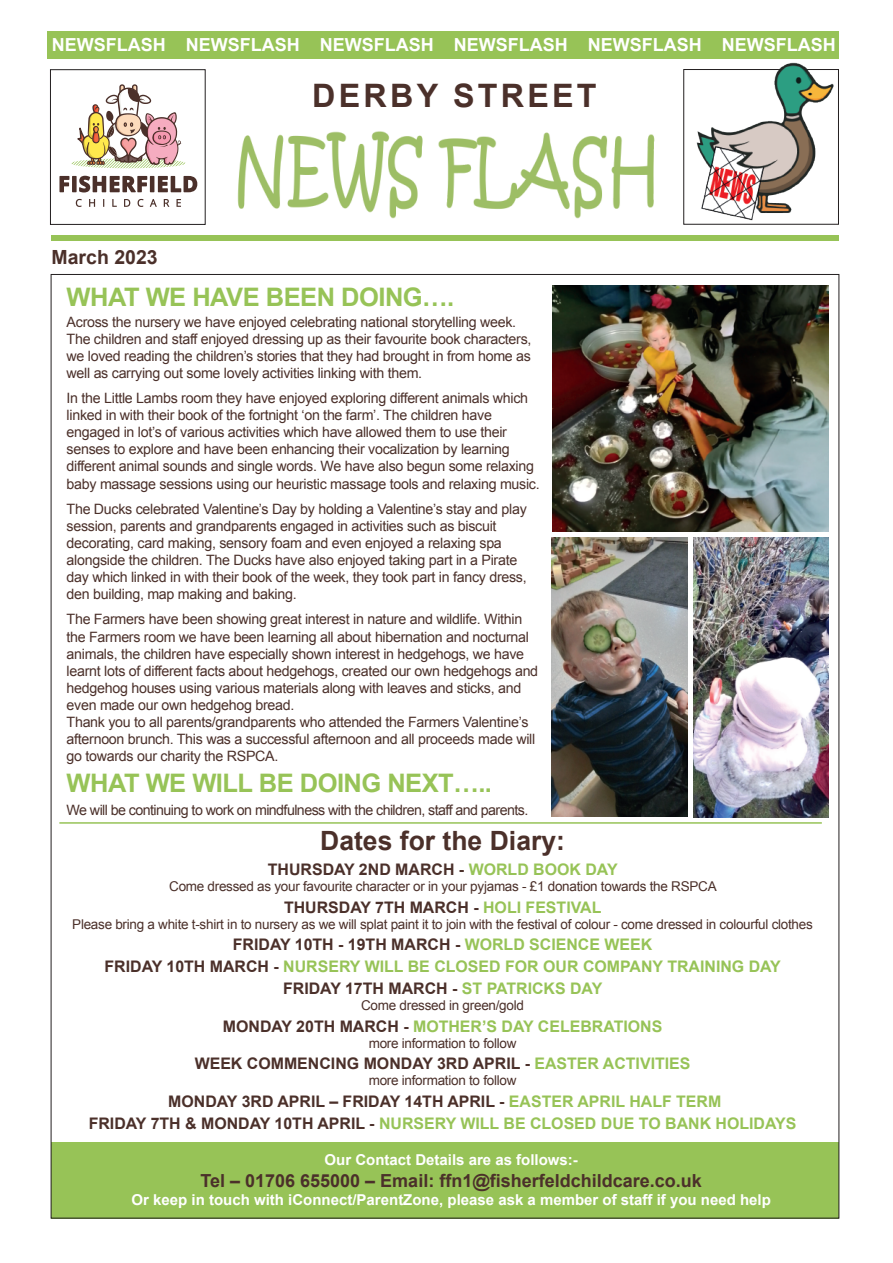
<style>
.page{position:relative;width:893px;height:1263px;background:#fff}
.page>*{position:absolute;margin:0;border:0;box-sizing:border-box;transform-origin:0 0}
.t1{font:700 32.25px "Arial";letter-spacing:.1em;color:#4b302a}
.t2{font:700 26.55px "Arial";color:#4b302a}
.t3{font:700 25.5px "Arial";letter-spacing:-.02em;color:#97c357}
.t4{font:700 19.5px "Arial";color:#4b302a}
.t5{font:700 18px "Arial";color:#fff}
.t6{font:700 18px "Arial";color:#4b302a}
.t7{font:700 15.9px/21.8px "Arial";color:#4b302a;text-align:center}
.t8{font:700 15.9px/21.8px "Arial";color:#97c357;text-align:center}
.t9{font:700 15px "Arial";color:#fff}
.t10{font:14.25px/17.1px "Arial";letter-spacing:-.02em;color:#4b302a}
.t11{font:14.25px "Arial";letter-spacing:-.04em;color:#4b302a}
.t12{font:13.5px "Arial";letter-spacing:-.02em;color:#4b302a}
.s1{color:#97c357}
.s2{color:#4b302a}
</style>
<div class="page">
<div style="left:51px;top:1142px;width:788px;height:76px;background:#97c357"></div>
<div style="left:51px;top:235px;width:788px;height:6px;background:#97c357"></div>
<div style="left:48px;top:31px;width:791px;height:28px;background:#97c357"></div>
<svg style="left:59px;top:176px;width:10px;height:16px"></svg>
<div style="left:72px;top:176px;width:5px;height:16px;background:#4b302a"></div>
<svg style="left:79px;top:176px;width:68px;height:16px"></svg>
<hr style="left:150px;top:176px;width:4px;height:16px;background:#4b302a">
<svg style="left:158px;top:176px;width:39px;height:16px"></svg>
<svg style="left:76px;top:199px;width:6px;height:8px"></svg>
<svg style="left:89px;top:199px;width:6px;height:8px"></svg>
<svg style="left:112px;top:199px;width:5px;height:8px"></svg>
<svg style="left:124px;top:199px;width:6px;height:8px"></svg>
<svg style="left:138px;top:199px;width:6px;height:8px"></svg>
<svg style="left:150px;top:199px;width:7px;height:8px"></svg>
<svg style="left:164px;top:199px;width:5px;height:8px"></svg>
<svg style="left:176px;top:199px;width:5px;height:8px"></svg>
<svg style="left:71px;top:84px;width:115px;height:84px"></svg>
<div style="left:50px;top:69px;width:156px;height:156px;border:1px solid #231f20"></div>
<img style="left:683px;top:62px;width:156px;height:161px">
<img style="left:237px;top:131px;width:418px;height:88px">
<hr style="left:59px;top:822px;width:763px;height:2px;background:#97c357">
<img style="left:552px;top:286px;width:277px;height:246px">
<img style="left:551px;top:537px;width:137px;height:279px">
<img style="left:694px;top:537px;width:134px;height:280px">
<p class="t5" style="left:52px;top:33px;width:785px">NEWSFLASH NEWSFLASH NEWSFLASH NEWSFLASH NEWSFLASH NEWSFLASH</p>
<h3 class="t4" style="left:52px;top:244px;width:108px">March 2023</h3>
<h1 class="t1" style="left:312px;top:74px;width:286px">DERBY STREET</h1>
<h3 class="t3" style="left:67px;top:281px;width:389px">WHAT WE HAVE BEEN DOING….</h3>
<p class="t10" style="left:67px;top:313px;width:466px">Across the nursery we have enjoyed celebrating national storytelling week.<br>The children and staff enjoyed dressing up as their favourite book characters, we loved reading the children’s stories that they had brought in from home as well as carrying out some lovely activities linking with them.</p>
<p class="t10" style="left:67px;top:390px;width:475px">In the Little Lambs room they have enjoyed exploring different animals which linked in with their book of the fortnight ‘on the farm’. The children have engaged in lot’s of various activities which have allowed them to use their senses to explore and have been enhancing their vocalization by learning different animal sounds and single words. We have also begun some relaxing baby massage sessions using our heuristic massage tools and relaxing music.</p>
<p class="t10" style="left:67px;top:500px;width:462px">The Ducks celebrated Valentine’s Day by holding a Valentine’s stay and play session, parents and grandparents engaged in activities such as biscuit decorating, card making, sensory foam and even enjoyed a relaxing spa alongside the children. The Ducks have also enjoyed taking part in a Pirate day which linked in with their book of the week, they took part in fancy dress, den building, map making and baking.</p>
<p class="t10" style="left:67px;top:611px;width:473px">The Farmers have been showing great interest in nature and wildlife. Within the Farmers room we have been learning all about hibernation and nocturnal animals, the children have especially shown interest in hedgehogs, we have learnt lots of different facts about hedgehogs, created our own hedgehogs and hedgehog houses using various materials along with leaves and sticks, and even made our own hedgehog bread.<br>Thank you to all parents/grandparents who attended the Farmers Valentine’s afternoon brunch. This was a successful afternoon and all proceeds made will go towards our charity the RSPCA.</p>
<h3 class="t3" style="left:67px;top:766px;width:427px">WHAT WE WILL BE DOING NEXT…..</h3>
<p class="t11" style="left:67px;top:801px;width:463px">We will be continuing to work on mindfulness with the children, staff and parents.</p>
<h2 class="t2" style="left:320px;top:823px;width:246px">Dates for the Diary:</h2>
<p class="t7" style="left:268px;top:859px;width:351px">THURSDAY 2ND MARCH - <span class="s1">WORLD BOOK DAY</span></p>
<p class="t12" style="left:169px;top:877px;width:549px">Come dressed as your favourite character or in your pyjamas - £1 donation towards the RSPCA</p>
<p class="t7" style="left:284px;top:897px;width:319px">THURSDAY 7TH MARCH - <span class="s1">HOLI FESTIVAL</span></p>
<p class="t12" style="left:72px;top:915px;width:742px">Please bring a white t-shirt in to nursery as we will splat paint it to join with the festival of colour - come dressed in colourful clothes</p>
<p class="t8" style="left:105px;top:934px;width:678px"><span class="s2">FRIDAY 10TH - 19TH MARCH -</span> WORLD SCIENCE WEEK<br><span class="s2">FRIDAY 10TH MARCH -</span> NURSERY WILL BE CLOSED FOR OUR COMPANY TRAINING DAY<br><span class="s2">FRIDAY 17TH MARCH -</span> ST PATRICKS DAY</p>
<p class="t12" style="left:361px;top:996px;width:164px">Come dressed in green/gold</p>
<p class="t8" style="left:223px;top:1016px;width:441px"><span class="s2">MONDAY 20TH MARCH -</span> MOTHER’S DAY CELEBRATIONS</p>
<p class="t12" style="left:369px;top:1034px;width:149px">more information to follow</p>
<p class="t7" style="left:195px;top:1053px;width:497px">WEEK COMMENCING MONDAY 3RD APRIL - <span class="s1">EASTER ACTIVITIES</span></p>
<p class="t12" style="left:369px;top:1072px;width:149px">more information to follow</p>
<p class="t7" style="left:89px;top:1091px;width:709px">MONDAY 3RD APRIL – FRIDAY 14TH APRIL - <span class="s1">EASTER APRIL HALF TERM<br></span>FRIDAY 7TH &amp; MONDAY 10TH APRIL - <span class="s1">NURSERY WILL BE CLOSED DUE TO BANK HOLIDAYS</span></p>
<p class="t9" style="left:325px;top:1150px;width:255px">Our Contact Details are as follows:-</p>
<p class="t6" style="left:200px;top:1169px;width:503px">Tel – 01706 655000 – Email: ffn1@fisherfeldchildcare.co.uk</p>
<p class="t9" style="left:132px;top:1190px;width:641px">Or keep in touch with iConnect/ParentZone, please ask a member of staff if you need help</p>
</div>
